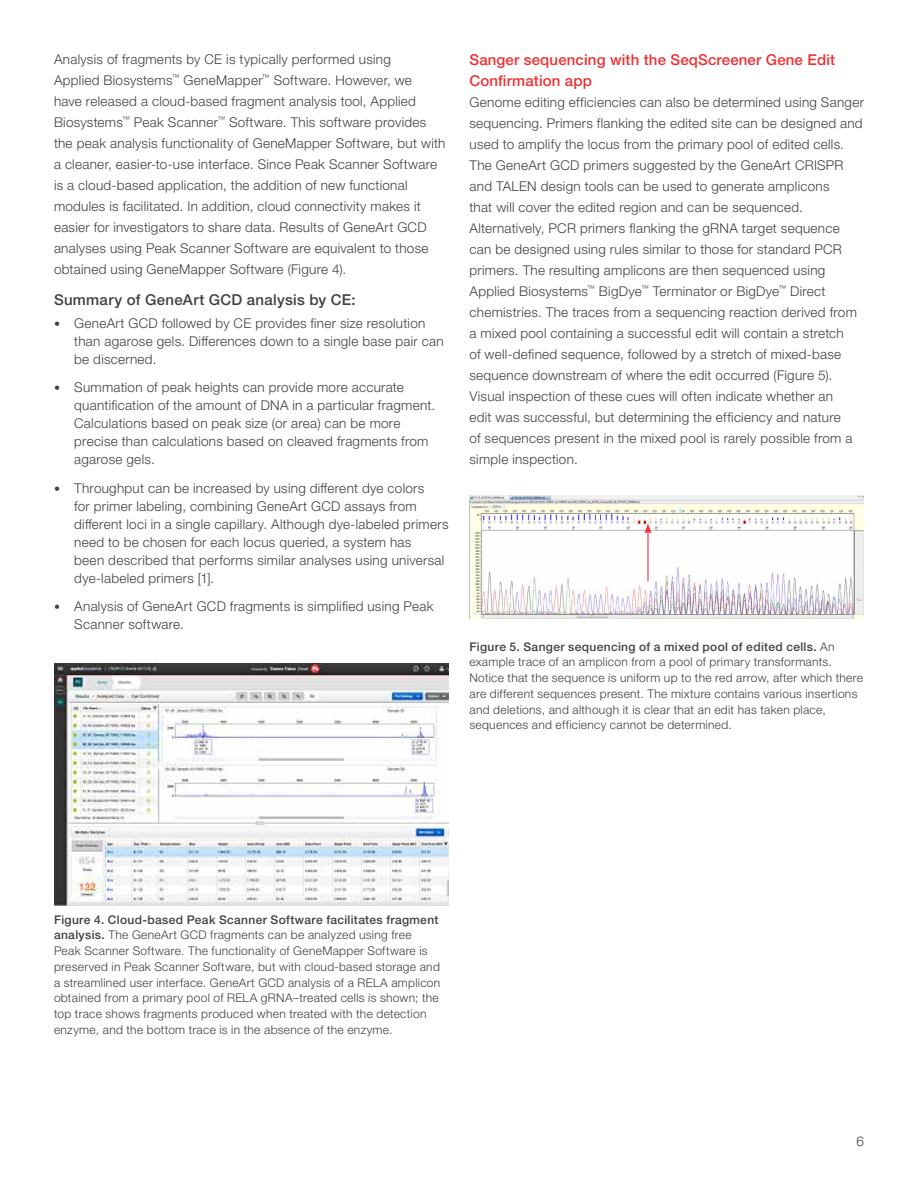
<style>
.page{position:relative;width:918px;height:1188px;background:#fff}
.page>*{position:absolute;margin:0;border:0;box-sizing:border-box;transform-origin:0 0}
.t1{font:500 15px/21px "Helvetica Neue LTW1 G";letter-spacing:.01em;color:#ee3134}
.t2{font:500 15px "Helvetica Neue LTW1 G";letter-spacing:.02em;color:#414042}
.t3{font:300 13.5px/21px "Helvetica Neue LTW1 G";letter-spacing:.02em;color:#414042}
.t4{font:300 12px/15.8px "Helvetica Neue LTW1 G";letter-spacing:.025em;color:#414042}
.s1{font-size:12px}
.s2{font-weight:500}
</style>
<div class="page">
<img style="left:54px;top:663px;width:394px;height:242px">
<img style="left:470px;top:495px;width:394px;height:123px">
<hr style="left:647px;top:531px;width:2px;height:50px;background:#f5333f">
<svg style="left:644px;top:523px;width:8px;height:10px"></svg>
<p class="t3" style="left:54px;top:48px;width:393px">Analysis of fragments by CE is typically performed using<br>Applied Biosystems<sup>™</sup> GeneMapper<sup>™</sup> Software. However, we<br>have released a cloud-based fragment analysis tool, Applied Biosystems<sup>™</sup> Peak Scanner<sup>™</sup> Software. This software provides the peak analysis functionality of GeneMapper Software, but with a cleaner, easier-to-use interface. Since Peak Scanner Software is a cloud-based application, the addition of new functional modules is facilitated. In addition, cloud connectivity makes it easier for investigators to share data. Results of GeneArt GCD analyses using Peak Scanner Software are equivalent to those obtained using GeneMapper Software (Figure 4).</p>
<p class="t2" style="left:54px;top:291px;width:303px">Summary of GeneArt GCD analysis by CE:</p>
<p class="t3" style="left:74px;top:314px;width:371px;line-height:18px;text-indent:-20px"><span class="s1">•</span> GeneArt GCD followed by CE provides finer size resolution than agarose gels. Differences down to a single base pair can be discerned.</p>
<p class="t3" style="left:74px;top:378px;width:362px;line-height:18px;text-indent:-20px"><span class="s1">•</span> Summation of peak heights can provide more accurate quantification of the amount of DNA in a particular fragment.<br>Calculations based on peak size (or area) can be more precise than calculations based on cleaved fragments from agarose gels.</p>
<p class="t3" style="left:74px;top:479px;width:376px;line-height:18px;text-indent:-20px"><span class="s1">•</span> Throughput can be increased by using different dye colors<br>for primer labeling, combining GeneArt GCD assays from different loci in a single capillary. Although dye-labeled primers need to be chosen for each locus queried, a system has<br>been described that performs similar analyses using universal dye-labeled primers [1].</p>
<p class="t3" style="left:74px;top:597px;width:361px;line-height:18px;text-indent:-20px"><span class="s1">•</span> Analysis of GeneArt GCD fragments is simplified using Peak<br>Scanner software.</p>
<p class="t1" style="left:470px;top:49px;width:367px">Sanger sequencing with the SeqScreener Gene Edit<br>Confirmation app</p>
<p class="t3" style="left:469px;top:91px;width:396px">Genome editing efficiencies can also be determined using Sanger sequencing. Primers flanking the edited site can be designed and used to amplify the locus from the primary pool of edited cells.<br>The GeneArt GCD primers suggested by the GeneArt CRISPR and TALEN design tools can be used to generate amplicons<br>that will cover the edited region and can be sequenced.<br>Alternatively, PCR primers flanking the gRNA target sequence can be designed using rules similar to those for standard PCR primers. The resulting amplicons are then sequenced using Applied Biosystems<sup>™</sup> BigDye<sup>™</sup> Terminator or BigDye<sup>™</sup> Direct chemistries. The traces from a sequencing reaction derived from a mixed pool containing a successful edit will contain a stretch<br>of well-defined sequence, followed by a stretch of mixed-base sequence downstream of where the edit occurred (Figure 5).<br>Visual inspection of these cues will often indicate whether an<br>edit was successful, but determining the efficiency and nature<br>of sequences present in the mixed pool is rarely possible from a simple inspection.</p>
<p class="t4" style="left:470px;top:638px;width:395px"><span class="s2">Figure 5. Sanger sequencing of a mixed pool of edited cells.</span> An example trace of an amplicon from a pool of primary transformants.<br>Notice that the sequence is uniform up to the red arrow, after which there are different sequences present. The mixture contains various insertions and deletions, and although it is clear that an edit has taken place, sequences and efficiency cannot be determined.</p>
<p class="t4" style="left:54px;top:911px;width:388px"><span class="s2">Figure 4. Cloud-based Peak Scanner Software facilitates fragment analysis.</span> The GeneArt GCD fragments can be analyzed using free Peak Scanner Software. The functionality of GeneMapper Software is preserved in Peak Scanner Software, but with cloud-based storage and a streamlined user interface. GeneArt GCD analysis of a RELA amplicon obtained from a primary pool of RELA gRNA–treated cells is shown; the top trace shows fragments produced when treated with the detection enzyme, and the bottom trace is in the absence of the enzyme.</p>
<p class="t3" style="left:856px;top:1131px;width:9px">6</p>
</div>
